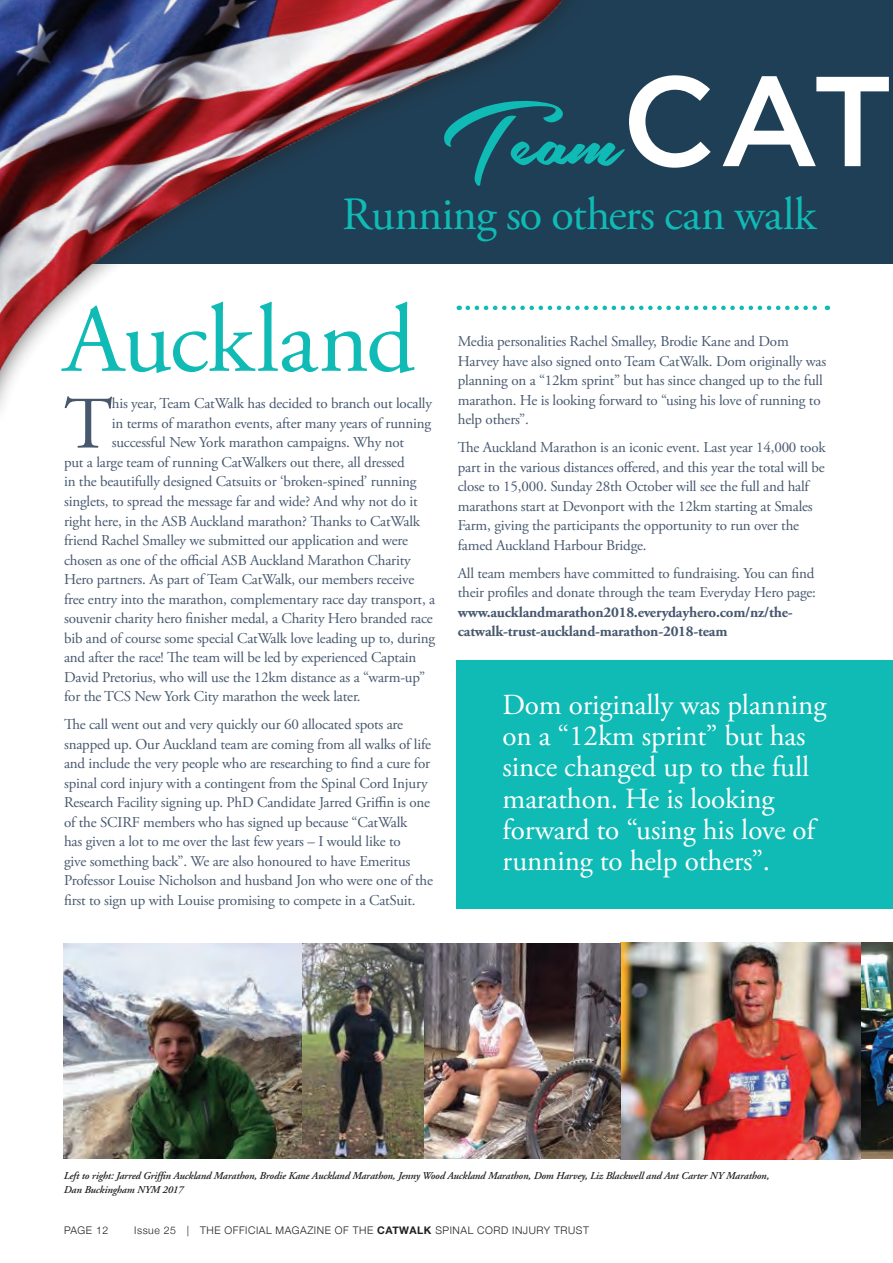
<style>
.page{position:relative;width:893px;height:1263px;background:#fff}
.page>*{position:absolute;margin:0;border:0;box-sizing:border-box;transform-origin:0 0}
.body_para{font:116.85px "Southern Aire Personal Use Only";color:#10bab5}
.body_para-2{font:96.45px "Adobe Garamond Pro";letter-spacing:-.01em;color:#10bab5}
.Body{font:73.8px "Adobe Garamond Pro";color:#47586e}
.body_para-3{font:46.2px "Adobe Garamond Pro";letter-spacing:-.015em;color:#10bab5}
.t1{font:29.1px/31.2px "Adobe Garamond Pro";letter-spacing:-.005em;color:#fff}
.Body-2{font:15px/19.5px "Adobe Garamond Pro";letter-spacing:-.015em;color:#47586e}
.t2{font:italic 600 10.5px "Adobe Garamond";letter-spacing:-.01em;color:#231f20}
.t3{font:300 10.5px "Helvetica Neue";letter-spacing:.05em;color:#231f20}
.s1{font-weight:700}
</style>
<div class="page">
<div style="left:0;top:0;width:893px;height:263px;background:#1f3f56"></div>
<img style="left:0;top:0;width:673px;height:409px">
<svg style="left:629px;top:75px;width:82px;height:93px"></svg>
<svg style="left:723px;top:76px;width:166px;height:90px"></svg>
<svg style="left:468px;top:306px;width:360px;height:4px"></svg>
<div style="left:456px;top:660px;width:437px;height:249px;background:#10bab5"></div>
<img style="left:424px;top:943px;width:469px;height:216px">
<img style="left:64px;top:944px;width:416px;height:214px">
<p class="body_para" style="left:443px;top:79px;width:181px">Team</p>
<p class="body_para-3" style="left:342px;top:187px;width:476px">Running so others can walk</p>
<p class="body_para-2" style="left:64px;top:282px;width:353px">Auckland</p>
<p class="Body" style="left:64px;top:380px;width:50px">T</p>
<p class="Body-2" style="left:112px;top:394px;width:322px">his year, Team CatWalk has decided to branch out locally</p>
<p class="Body-2" style="left:112px;top:414px;width:321px">in terms of marathon events, after many years of running</p>
<p class="Body-2" style="left:112px;top:433px;width:294px">successful New York marathon campaigns. Why not</p>
<p class="Body-2" style="left:64px;top:453px;width:342px">put a large team of running CatWalkers out there, all dressed</p>
<p class="Body-2" style="left:64px;top:472px;width:354px">in the beautifully designed Catsuits or ‘broken-spined’ running</p>
<p class="Body-2" style="left:64px;top:492px;width:355px">singlets, to spread the message far and wide? And why not do it</p>
<p class="Body-2" style="left:64px;top:511px;width:357px">right here, in the ASB Auckland marathon? Thanks to CatWalk</p>
<p class="Body-2" style="left:64px;top:531px;width:345px">friend Rachel Smalley we submitted our application and were</p>
<p class="Body-2" style="left:64px;top:550px;width:348px">chosen as one of the official ASB Auckland Marathon Charity</p>
<p class="Body-2" style="left:64px;top:570px;width:352px">Hero partners. As part of Team CatWalk, our members receive</p>
<p class="Body-2" style="left:64px;top:589px;width:373px">free entry into the marathon, complementary race day transport, a</p>
<p class="Body-2" style="left:64px;top:609px;width:370px">souvenir charity hero finisher medal, a Charity Hero branded race</p>
<p class="Body-2" style="left:64px;top:628px;width:373px">bib and of course some special CatWalk love leading up to, during</p>
<p class="Body-2" style="left:64px;top:648px;width:354px">and after the race! The team will be led by experienced Captain</p>
<p class="Body-2" style="left:64px;top:667px;width:363px">David Pretorius, who will use the 12km distance as a “warm-up”</p>
<p class="Body-2" style="left:64px;top:687px;width:298px">for the TCS New York City marathon the week later.</p>
<p class="Body-2" style="left:64px;top:715px;width:370px">The call went out and very quickly our 60 allocated spots are snapped up. Our Auckland team are coming from all walks of life and include the very people who are researching to find a cure for spinal cord injury with a contingent from the Spinal Cord Injury Research Facility signing up. PhD Candidate Jarred Griffin is one of the SCIRF members who has signed up because “CatWalk<br>has given a lot to me over the last few years – I would like to<br>give something back”. We are also honoured to have Emeritus Professor Louise Nicholson and husband Jon who were one of the first to sign up with Louise promising to compete in a CatSuit.</p>
<p class="Body-2" style="left:458px;top:332px;width:370px">Media personalities Rachel Smalley, Brodie Kane and Dom Harvey have also signed onto Team CatWalk. Dom originally was planning on a “12km sprint” but has since changed up to the full marathon. He is looking forward to “using his love of running to help others”.</p>
<p class="Body-2" style="left:458px;top:438px;width:369px">The Auckland Marathon is an iconic event. Last year 14,000 took part in the various distances offered, and this year the total will be close to 15,000. Sunday 28th October will see the full and half marathons start at Devonport with the 12km starting at Smales Farm, giving the participants the opportunity to run over the famed Auckland Harbour Bridge.</p>
<p class="Body-2" style="left:458px;top:564px;width:360px">All team members have committed to fundraising. You can find their profiles and donate through the team Everyday Hero page: <span class="s1">www.aucklandmarathon2018.everydayhero.com/nz/the&shy;catwalk-trust-auckland-marathon-2018-team</span></p>
<p class="t1" style="left:503px;top:690px;width:325px">Dom originally was planning on a “12km sprint” but has since changed up to the full marathon. He is looking forward to “using his love of running to help others”.</p>
<p class="t2" style="left:64px;top:1170px;width:707px">Left to right: Jarred Griffin Auckland Marathon, Brodie Kane Auckland Marathon, Jenny Wood Auckland Marathon, Dom Harvey, Liz Blackwell and Ant Carter NY Marathon,</p>
<p class="t2" style="left:64px;top:1183px;width:121px">Dan Buckingham NYM 2017</p>
<p class="t3" style="left:64px;top:1222px;width:46px">PAGE 12</p>
<p class="t3" style="left:134px;top:1222px;width:456px">Issue 25 | THE OFFICIAL MAGAZINE OF THE <span class="s1">CATWALK</span> SPINAL CORD INJURY TRUST</p>
</div>
